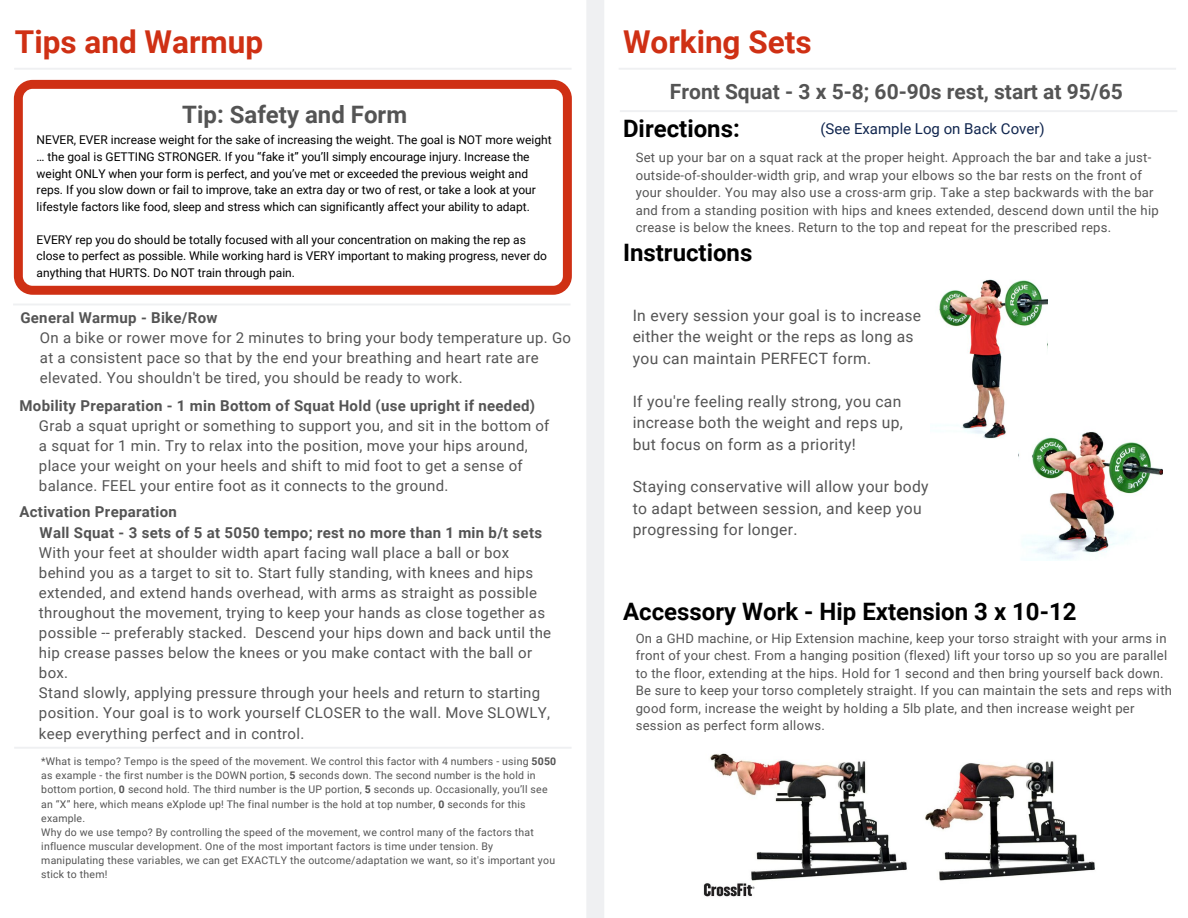
<style>
.page{position:relative;width:1188px;height:918px;background:#fff}
.page>*{position:absolute;margin:0;border:0;box-sizing:border-box;transform-origin:0 0}
.t1{font:700 31.5px "Roboto";color:#cf3014}
.t2{font:700 24px "Roboto";color:#000}
.t3{font:700 24px "Roboto";color:#545454}
.t4{font:700 21px "Roboto";color:#545454}
.t5{font:15.6px/21.5px "Roboto";letter-spacing:.02em;color:#545454}
.t6{font:15px/20.1px "Roboto";letter-spacing:.02em;color:#545454}
.t7{font:700 15px/20.1px "Roboto";letter-spacing:.02em;color:#545454}
.t8{font:15px "Roboto";color:#10254e}
.t9{font:13.05px/17.4px "Roboto";letter-spacing:.02em;color:#545454}
.t10{font:12px/16.5px "Roboto";color:#000}
.t11{font:10.5px/14.1px "Roboto";letter-spacing:.02em;color:#545454}
.s1{font-weight:700}
</style>
<div class="page">
<div style="left:586px;top:0;width:18px;height:918px;background:#eff0f2"></div>
<svg style="left:620px;top:110px;width:557px;height:2px"></svg>
<svg style="left:14px;top:80px;width:558px;height:215px"></svg>
<svg style="left:14px;top:747px;width:557px;height:2px"></svg>
<svg style="left:14px;top:68px;width:557px;height:2px"></svg>
<svg style="left:619px;top:68px;width:557px;height:2px"></svg>
<svg style="left:13px;top:304px;width:557px;height:1px"></svg>
<img style="left:703px;top:753px;width:392px;height:144px">
<img style="left:939px;top:279px;width:108px;height:160px">
<img style="left:1018px;top:356px;width:144px;height:205px">
<h1 class="t1" style="left:15px;top:23px;width:250px">Tips and Warmup</h1>
<h1 class="t1" style="left:623px;top:23px;width:190px">Working Sets</h1>
<h2 class="t3" style="left:182px;top:101px;width:226px">Tip: Safety and Form</h2>
<p class="t10" style="left:37px;top:132px;width:516px">NEVER, EVER increase weight for the sake of increasing the weight. The goal is NOT more weight … the goal is GETTING STRONGER. If you “fake it” you’ll simply encourage injury. Increase the weight ONLY when your form is perfect, and you’ve met or exceeded the previous weight and reps. If you slow down or fail to improve, take an extra day or two of rest, or take a look at your lifestyle factors like food, sleep and stress which can significantly affect your ability to adapt.</p>
<p class="t10" style="left:37px;top:231px;width:512px">EVERY rep you do should be totally focused with all your concentration on making the rep as close to perfect as possible. While working hard is VERY important to making progress, never do anything that HURTS. Do NOT train through pain.</p>
<p class="t7" style="left:20px;top:308px;width:199px">General Warmup - Bike/Row</p>
<p class="t6" style="left:40px;top:328px;width:533px">On a bike or rower move for 2 minutes to bring your body temperature up. Go at a consistent pace so that by the end your breathing and heart rate are elevated. You shouldn't be tired, you should be ready to work.</p>
<p class="t7" style="left:19px;top:395px;width:517px">Mobility Preparation - 1 min Bottom of Squat Hold (use upright if needed)</p>
<p class="t6" style="left:39px;top:415px;width:512px">Grab a squat upright or something to support you, and sit in the bottom of a squat for 1 min. Try to relax into the position, move your hips around, place your weight on your heels and shift to mid foot to get a sense of balance. FEEL your entire foot as it connects to the ground.</p>
<p class="t7" style="left:40px;top:502px;width:504px;text-indent:-20px">Activation Preparation<br>Wall Squat - 3 sets of 5 at 5050 tempo; rest no more than 1 min b/t sets</p>
<p class="t6" style="left:39px;top:542px;width:514px">With your feet at shoulder width apart facing wall place a ball or box behind you as a target to sit to. Start fully standing, with knees and hips extended, and extend hands overhead, with arms as straight as possible throughout the movement, trying to keep your hands as close together as possible -- preferably stacked. Descend your hips down and back until the hip crease passes below the knees or you make contact with the ball or box.<br>Stand slowly, applying pressure through your heels and return to starting position. Your goal is to work yourself CLOSER to the wall. Move SLOWLY, keep everything perfect and in control.</p>
<p class="t11" style="left:41px;top:754px;width:517px">*What is tempo? Tempo is the speed of the movement. We control this factor with 4 numbers - using <span class="s1">5050 </span>as example - the first number is the DOWN portion, <span class="s1">5</span> seconds down. The second number is the hold in bottom portion, <span class="s1">0</span> second hold. The third number is the UP portion, <span class="s1">5</span> seconds up. Occasionally, you’ll see an “X” here, which means eXplode up! The final number is the hold at top number, <span class="s1">0</span> seconds for this example.<br>Why do we use tempo? By controlling the speed of the movement, we control many of the factors that influence muscular development. One of the most important factors is time under tension. By manipulating these variables, we can get EXACTLY the outcome/adaptation we want, so it's important you stick to them!</p>
<h3 class="t4" style="left:670px;top:79px;width:454px">Front Squat - 3 x 5-8; 60-90s rest, start at 95/65</h3>
<h2 class="t2" style="left:623px;top:115px;width:118px">Directions:</h2>
<p class="t8" style="left:820px;top:120px;width:226px">(See Example Log on Back Cover)</p>
<p class="t9" style="left:636px;top:149px;width:525px">Set up your bar on a squat rack at the proper height. Approach the bar and take a just&shy;outside-of-shoulder-width grip, and wrap your elbows so the bar rests on the front of your shoulder. You may also use a cross-arm grip. Take a step backwards with the bar and from a standing position with hips and knees extended, descend down until the hip crease is below the knees. Return to the top and repeat for the prescribed reps.</p>
<h2 class="t2" style="left:623px;top:239px;width:131px">Instructions</h2>
<p class="t5" style="left:633px;top:305px;width:290px">In every session your goal is to increase either the weight or the reps as long as you can maintain PERFECT form.</p>
<p class="t5" style="left:633px;top:391px;width:272px;text-align:justify">If you're feeling really strong, you can increase both the weight and reps up, but focus on form as a priority!</p>
<p class="t5" style="left:633px;top:476px;width:297px">Staying conservative will allow your body to adapt between session, and keep you progressing for longer.</p>
<h2 class="t2" style="left:623px;top:597px;width:455px">Accessory Work - Hip Extension 3 x 10-12</h2>
<p class="t9" style="left:636px;top:630px;width:538px">On a GHD machine, or Hip Extension machine, keep your torso straight with your arms in front of your chest. From a hanging position (flexed) lift your torso up so you are parallel to the floor, extending at the hips. Hold for 1 second and then bring yourself back down.<br>Be sure to keep your torso completely straight. If you can maintain the sets and reps with good form, increase the weight by holding a 5lb plate, and then increase weight per session as perfect form allows.</p>
</div>
